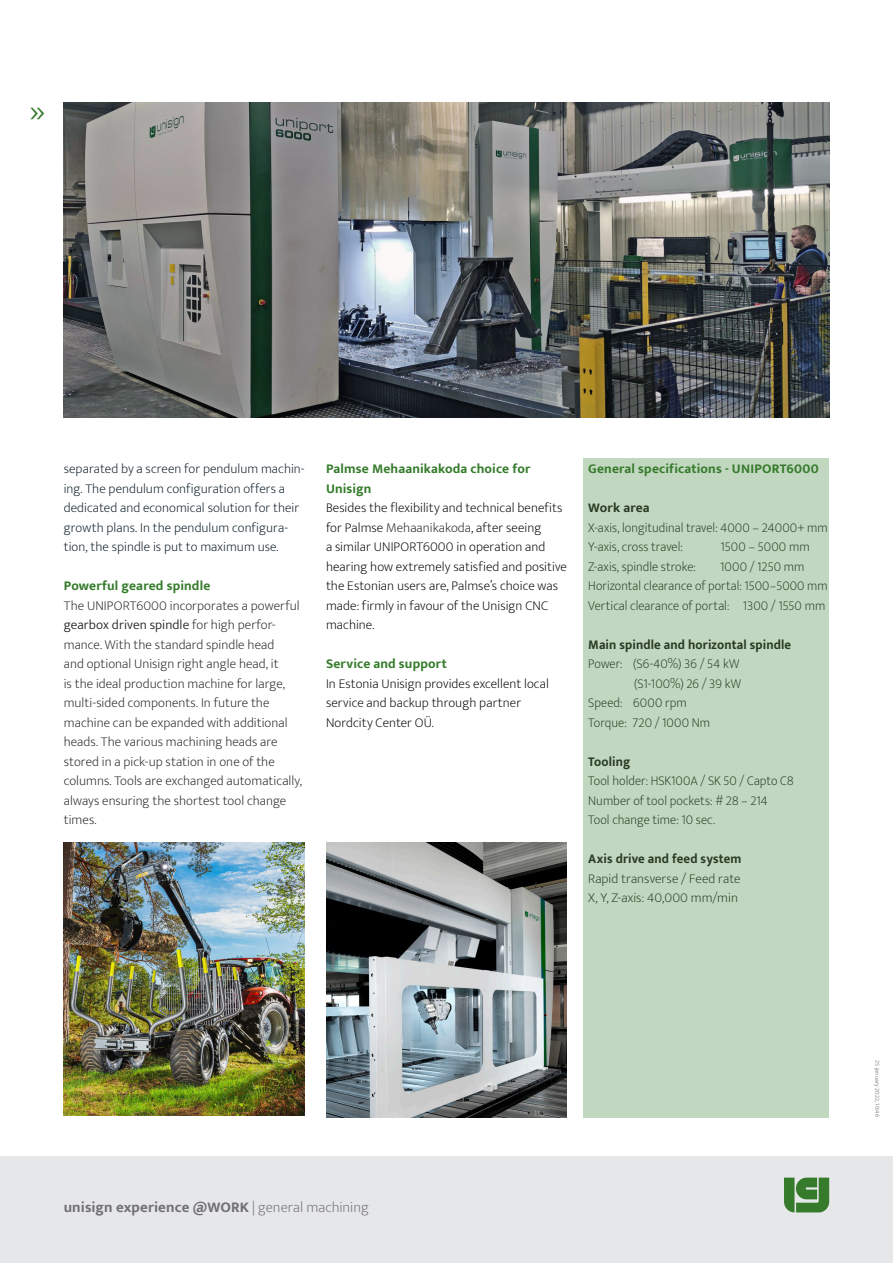
<style>
.page{position:relative;width:893px;height:1263px;background:#fff}
.page>*{position:absolute;margin:0;border:0;box-sizing:border-box;transform-origin:0 0}
.t1{font:200 36px "Ek Mukta";color:#357b2b}
.t2{font:700 15px "Ek Mukta";letter-spacing:.005em;color:#717074}
.t3{font:200 13.5px/19.5px "Ek Mukta";letter-spacing:.005em;color:#231f20}
.t4{font:200 13.5px/19.5px "Ek Mukta";letter-spacing:.005em;color:#000}
.t5{font:200 13.5px "Ek Mukta";letter-spacing:.005em;color:#231f20;scale:.95 1}
.t6{font:200 13.5px/19.5px "Ek Mukta";letter-spacing:.005em;color:#071822}
.t7{font:700 13.5px/19.5px "Ek Mukta";letter-spacing:.01em;color:#357b2b}
.t8{font:700 13.5px "Ek Mukta";letter-spacing:.01em;color:#231f20;scale:.95 1}
.t9{font:200 13.5px "Ek Mukta";letter-spacing:.005em;color:#231f20;scale:.94 1}
.t10{font:700 13.5px "Ek Mukta";letter-spacing:.01em;color:#231f20}
.t11{font:300 6px "Ek Mukta";letter-spacing:.02em;color:#717074}
.s1{font-weight:300}
.s2{color:#231f20}
.s3{font-weight:200}
</style>
<div class="page">
<div style="left:0;top:1156px;width:893px;height:107px;background:#e6e7e9"></div>
<svg style="left:784px;top:1177px;width:45px;height:35px;background:#568f4f"></svg>
<img style="left:64px;top:103px;width:765px;height:315px">
<img style="left:326px;top:843px;width:241px;height:275px">
<img style="left:64px;top:842px;width:241px;height:273px">
<div style="left:584px;top:458px;width:245px;height:660px;background:#c2d7bf"></div>
<p class="t1" style="left:30px;top:82px;width:17px">»</p>
<p class="t6" style="left:64px;top:459px;width:242px">separated by a screen for pendulum machin&shy;ing. The pendulum configuration offers a dedicated and economical solution for their growth plans. In the pendulum configura&shy;tion, the spindle is put to maximum use.</p>
<p class="t7" style="left:64px;top:576px;width:148px">Powerful geared spindle</p>
<p class="t3" style="left:64px;top:596px;width:240px">The UNIPORT6000 incorporates a powerful <span class="s1">gearbox driven spindle</span> for high perfor&shy;mance. With the standard spindle head<br>and optional Unisign right angle head, it<br>is the ideal production machine for large, multi-sided components. In future the machine can be expanded with additional heads. The various machining heads are stored in a pick-up station in one of the columns. Tools are exchanged automatically, always ensuring the shortest tool change times.</p>
<p class="t7" style="left:326px;top:459px;width:206px">Palmse Mehaanikakoda choice for<br>Unisign</p>
<p class="t4" style="left:326px;top:498px;width:242px">Besides the flexibility and technical benefits for Palmse <span class="s2">Mehaanikakoda</span>, after seeing<br>a similar UNIPORT6000 in operation and hearing how extremely satisfied and positive the Estonian users are, Palmse’s choice was made: firmly in favour of the Unisign CNC machine.</p>
<p class="t7" style="left:326px;top:654px;width:122px">Service and support</p>
<p class="t4" style="left:326px;top:674px;width:224px">In Estonia Unisign provides excellent local service and backup through partner</p>
<p class="t4" style="left:326px;top:713px;width:109px">Nordcity Center OÜ.</p>
<p class="t7" style="left:588px;top:459px;width:232px">General specifications - UNIPORT6000</p>
<p class="t10" style="left:588px;top:500px;width:63px">Work area</p>
<p class="t5" style="left:588px;top:517px;width:254px">X-axis, longitudinal travel: 4000 – 24000+ mm</p>
<p class="t5" style="left:588px;top:536px;width:101px">Y-axis, cross travel:</p>
<p class="t5" style="left:720px;top:536px;width:95px">1500 – 5000 mm</p>
<p class="t5" style="left:588px;top:556px;width:115px">Z-axis, spindle stroke:</p>
<p class="t5" style="left:720px;top:556px;width:90px">1000 / 1250 mm</p>
<p class="t9" style="left:588px;top:575px;width:256px">Horizontal clearance of portal: 1500–5000 mm</p>
<p class="t5" style="left:588px;top:595px;width:251px">Vertical clearance of portal: 1300 / 1550 mm</p>
<p class="t8" style="left:588px;top:636px;width:215px">Main spindle and horizontal spindle</p>
<p class="t5" style="left:588px;top:653px;width:161px">Power: (S6-40%) 36 / 54 kW</p>
<p class="t5" style="left:634px;top:673px;width:114px">(S1-100%) 26 / 39 kW</p>
<p class="t5" style="left:588px;top:692px;width:105px">Speed: 6000 rpm</p>
<p class="t5" style="left:588px;top:712px;width:130px">Torque: 720 / 1000 Nm</p>
<p class="t8" style="left:588px;top:753px;width:46px">Tooling</p>
<p class="t5" style="left:588px;top:770px;width:218px">Tool holder: HSK100A / SK 50 / Capto C8</p>
<p class="t5" style="left:588px;top:790px;width:191px">Number of tool pockets: # 28 – 214</p>
<p class="t5" style="left:588px;top:809px;width:135px">Tool change time: 10 sec.</p>
<p class="t8" style="left:588px;top:851px;width:163px">Axis drive and feed system</p>
<p class="t3" style="left:588px;top:869px;width:154px">Rapid transverse / Feed rate</p>
<p class="t3" style="left:588px;top:888px;width:151px">X, Y, Z-axis: 40,000 mm/min</p>
<p class="t2" style="left:64px;top:1198px;width:307px">unisign experience @WORK <span class="s3">| general machining</span></p>
<p class="t11" style="left:881px;top:1060px;width:58px;rotate:90deg">25 January 2022, 10:46</p>
</div>
